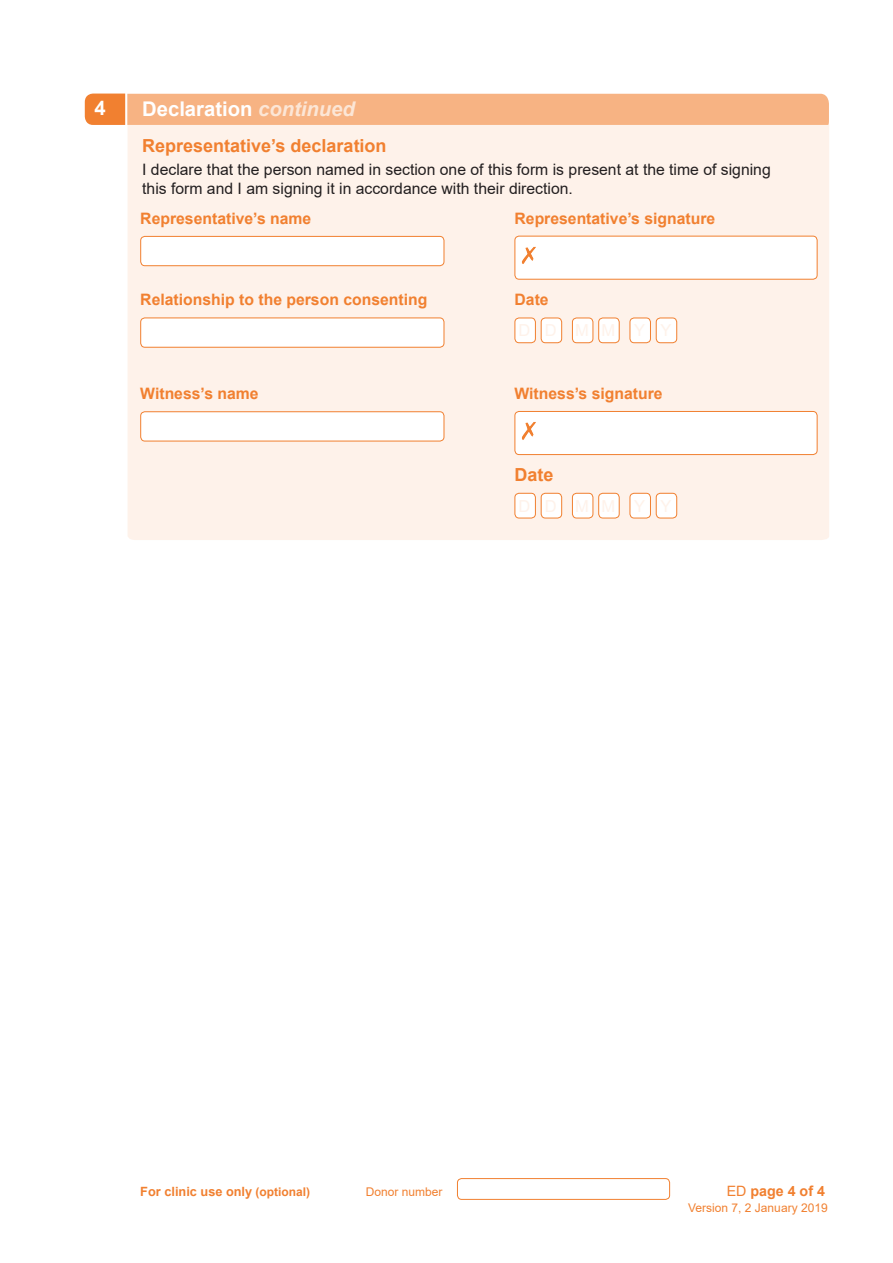
<style>
.page{position:relative;width:893px;height:1263px;background:#fff}
.page>*{position:absolute;margin:0;border:0;box-sizing:border-box;transform-origin:0 0}
.Section_heading{font:700 20.25px "Arial";color:#fff}
.Question_subheading{font:700 18px "Arial";color:#f18030}
.Question{font:700 18px "Arial";color:#f18030}
.t1{font:16.5px "Arial";color:#fef2ea}
.Tick_option{font:15.75px/18.8px "Arial";color:#231f20}
.Question-2{font:700 15.75px "Arial";color:#f18030}
.Tick_option-2{font:700 15.75px "Arial";color:#f18030}
.Clinic_use_main_head{font:700 14.25px "Arial";color:#f18030}
.Clinic_use_main_head-2{font:700 12.75px "Arial";color:#f18030}
.Clinic_use_main_head-3{font:12px "Arial";color:#f18030}
.s1{font-style:italic;color:#fce6d6}
.s2{font-size:12px}
.s3{font-weight:400}
</style>
<div class="page">
<div style="left:457px;top:1178px;width:213px;height:21px;border:1px solid #f18030;border-radius:4px"></div>
<div style="left:128px;top:125px;width:701px;height:415px;background:#fef2ea"></div>
<div style="left:85px;top:94px;width:744px;height:31px;background:#f7b383"></div>
<div style="left:141px;top:236px;width:303px;height:30px;background:#fff;border-radius:4px"></div>
<div style="left:140px;top:236px;width:304px;height:30px;border:1px solid #f18030;border-radius:4px"></div>
<div style="left:515px;top:236px;width:302px;height:43px;background:#fff;border-radius:4px"></div>
<img style="left:521px;top:246px;width:15px;height:18px">
<div style="left:514px;top:236px;width:303px;height:44px;border:1px solid #f18030;border-radius:4px"></div>
<div style="left:141px;top:318px;width:303px;height:29px;background:#fff;border-radius:4px"></div>
<div style="left:140px;top:318px;width:304px;height:30px;border:1px solid #f18030;border-radius:4px"></div>
<div style="left:515px;top:318px;width:20px;height:25px;background:#fff;border-radius:4px"></div>
<div style="left:514px;top:318px;width:22px;height:25px;border:1px solid #f18030;border-radius:4px"></div>
<div style="left:541px;top:318px;width:21px;height:25px;background:#fff;border-radius:4px"></div>
<div style="left:541px;top:318px;width:21px;height:25px;border:1px solid #f18030;border-radius:4px"></div>
<div style="left:572px;top:318px;width:21px;height:25px;background:#fff;border-radius:4px"></div>
<div style="left:572px;top:318px;width:21px;height:25px;border:1px solid #f18030;border-radius:4px"></div>
<div style="left:599px;top:318px;width:20px;height:25px;background:#fff;border-radius:4px"></div>
<div style="left:598px;top:318px;width:22px;height:25px;border:1px solid #f18030;border-radius:4px"></div>
<div style="left:630px;top:318px;width:20px;height:25px;background:#fff;border-radius:4px"></div>
<div style="left:630px;top:318px;width:21px;height:25px;border:1px solid #f18030;border-radius:4px"></div>
<div style="left:656px;top:318px;width:21px;height:25px;background:#fff;border-radius:4px"></div>
<div style="left:656px;top:318px;width:21px;height:25px;border:1px solid #f18030;border-radius:4px"></div>
<div style="left:141px;top:412px;width:303px;height:29px;background:#fff;border-radius:4px"></div>
<div style="left:140px;top:411px;width:304px;height:30px;border:1px solid #f18030;border-radius:4px"></div>
<div style="left:515px;top:411px;width:302px;height:44px;background:#fff;border-radius:4px"></div>
<img style="left:521px;top:422px;width:15px;height:18px">
<div style="left:514px;top:411px;width:303px;height:44px;border:1px solid #f18030;border-radius:4px"></div>
<div style="left:515px;top:493px;width:20px;height:25px;background:#fff;border-radius:4px"></div>
<div style="left:514px;top:493px;width:22px;height:25px;border:1px solid #f18030;border-radius:4px"></div>
<div style="left:541px;top:493px;width:21px;height:25px;background:#fff;border-radius:4px"></div>
<div style="left:541px;top:493px;width:21px;height:25px;border:1px solid #f18030;border-radius:4px"></div>
<div style="left:572px;top:493px;width:21px;height:25px;background:#fff;border-radius:4px"></div>
<div style="left:572px;top:493px;width:21px;height:25px;border:1px solid #f18030;border-radius:4px"></div>
<div style="left:599px;top:493px;width:20px;height:25px;background:#fff;border-radius:4px"></div>
<div style="left:598px;top:493px;width:22px;height:25px;border:1px solid #f18030;border-radius:4px"></div>
<div style="left:630px;top:493px;width:20px;height:25px;background:#fff;border-radius:4px"></div>
<div style="left:630px;top:493px;width:21px;height:25px;border:1px solid #f18030;border-radius:4px"></div>
<div style="left:656px;top:493px;width:21px;height:25px;background:#fff;border-radius:4px"></div>
<div style="left:656px;top:493px;width:21px;height:25px;border:1px solid #f18030;border-radius:4px"></div>
<p class="Section_heading" style="left:95px;top:93px;width:13px">4</p>
<p class="Section_heading" style="left:142px;top:95px;width:214px">Declaration <span class="s1">continued</span></p>
<p class="Question_subheading" style="left:142px;top:133px;width:246px">Representative’s declaration</p>
<p class="Tick_option" style="left:142px;top:160px;width:630px">I declare that the person named in section one of this form is present at the time of signing this form and I am signing it in accordance with their direction.</p>
<p class="Tick_option-2" style="left:140px;top:207px;width:172px">Representative’s name</p>
<p class="Tick_option-2" style="left:514px;top:207px;width:202px">Representative’s signature</p>
<p class="Question-2" style="left:140px;top:289px;width:289px">Relationship to the person consenting</p>
<p class="Question-2" style="left:514px;top:289px;width:36px">Date</p>
<p class="t1" style="left:518px;top:319px;width:13px">D</p>
<p class="t1" style="left:545px;top:319px;width:13px">D</p>
<p class="Question-2" style="left:140px;top:382px;width:120px">Witness’s name</p>
<p class="Question-2" style="left:514px;top:382px;width:150px">Witness’s signature</p>
<p class="Question" style="left:514px;top:462px;width:41px">Date</p>
<p class="t1" style="left:518px;top:494px;width:13px">D</p>
<p class="t1" style="left:545px;top:494px;width:13px">D</p>
<p class="Clinic_use_main_head-2" style="left:140px;top:1182px;width:171px">For clinic use only <span class="s2">(optional)</span></p>
<p class="Clinic_use_main_head-3" style="left:366px;top:1183px;width:78px">Donor number</p>
<p class="Clinic_use_main_head" style="left:727px;top:1181px;width:100px"><span class="s3">ED</span> page 4 of 4</p>
<p class="Clinic_use_main_head-3" style="left:688px;top:1200px;width:141px">Version 7, 2 January 2019</p>
</div>
